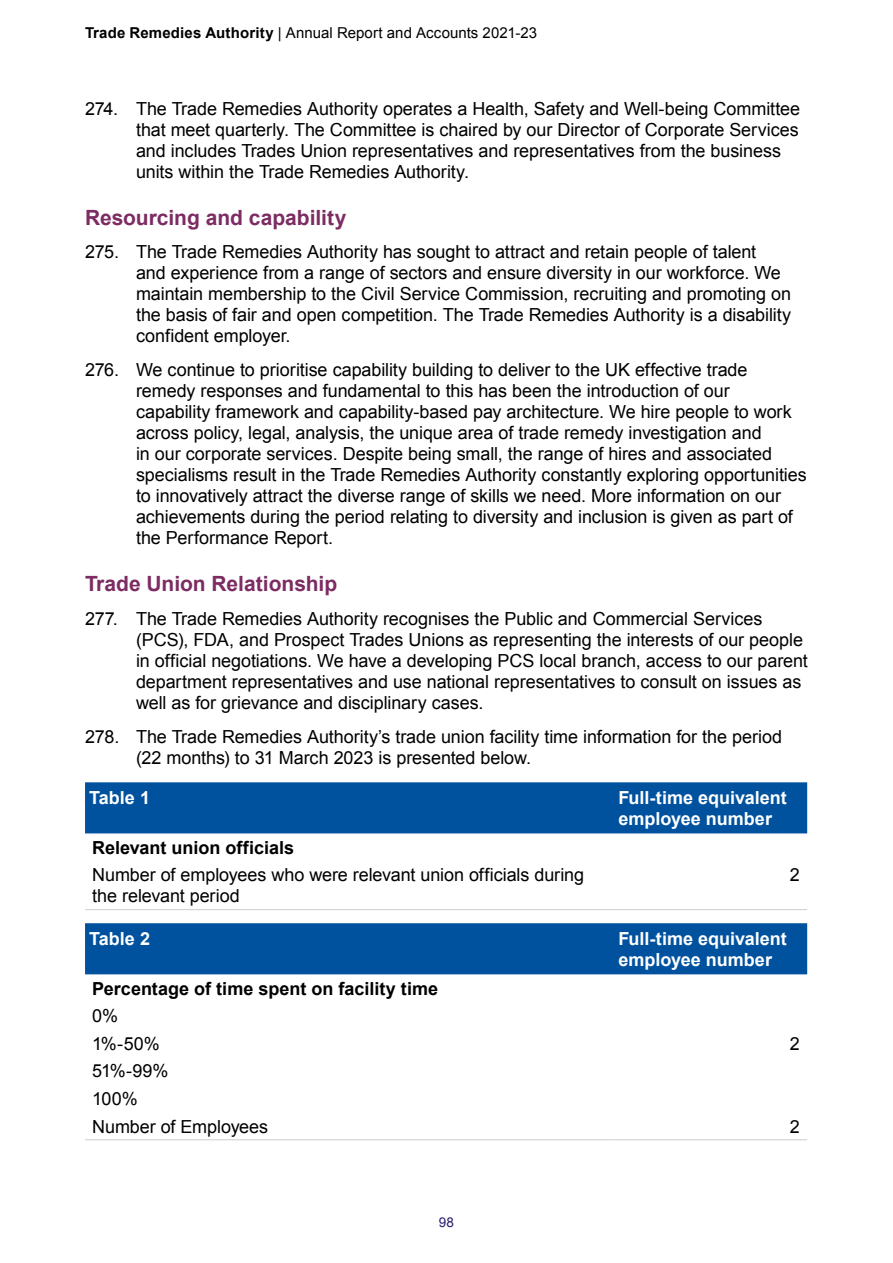
<style>
.page{position:relative;width:893px;height:1263px;background:#fff}
.page>*{position:absolute;margin:0;border:0;box-sizing:border-box;transform-origin:0 0}
.Heading_4{font:700 21px "Arial";color:#7c2c62}
.Table_Body{font:18px/21px "Arial";letter-spacing:-.005em;color:#000}
.Table_Header_Bold_white{font:700 18px/21px "Arial";color:#fff}
.Table_body_bold{font:700 18px "Arial";color:#000}
.t1{font:15px "Arial";letter-spacing:.005em;color:#000}
.t2{font:13.5px "Arial";color:#271c6e}
.s1{font-weight:700}
</style>
<div class="page">
<svg style="left:85px;top:782px;width:722px;height:192px;fill:#00529f"></svg>
<hr style="left:85px;top:909px;width:529px;height:1px;background:#d2d3d2">
<hr style="left:614px;top:909px;width:193px;height:1px;background:#d2d3d2">
<hr style="left:85px;top:1139px;width:529px;height:1px;background:#d2d3d2">
<hr style="left:614px;top:1139px;width:193px;height:1px;background:#d2d3d2">
<p class="t1" style="left:85px;top:22px;width:454px"><span class="s1">Trade Remedies Authority</span> | Annual Report and Accounts 2021-23</p>
<p class="Table_Body" style="left:136px;top:98px;width:666px;text-indent:-51px">274. The Trade Remedies Authority operates a Health, Safety and Well-being Committee that meet quarterly. The Committee is chaired by our Director of Corporate Services and includes Trades Union representatives and representatives from the business units within the Trade Remedies Authority.</p>
<h4 class="Heading_4" style="left:85px;top:203px;width:263px">Resourcing and capability</h4>
<p class="Table_Body" style="left:136px;top:242px;width:657px;text-indent:-51px">275. The Trade Remedies Authority has sought to attract and retain people of talent<br>and experience from a range of sectors and ensure diversity in our workforce. We maintain membership to the Civil Service Commission, recruiting and promoting on the basis of fair and open competition. The Trade Remedies Authority is a disability confident employer.</p>
<p class="Table_Body" style="left:136px;top:360px;width:672px;text-indent:-51px">276. We continue to prioritise capability building to deliver to the UK effective trade remedy responses and fundamental to this has been the introduction of our capability framework and capability-based pay architecture. We hire people to work across policy, legal, analysis, the unique area of trade remedy investigation and<br>in our corporate services. Despite being small, the range of hires and associated specialisms result in the Trade Remedies Authority constantly exploring opportunities to innovatively attract the diverse range of skills we need. More information on our achievements during the period relating to diversity and inclusion is given as part of the Performance Report.</p>
<h4 class="Heading_4" style="left:85px;top:570px;width:254px">Trade Union Relationship</h4>
<p class="Table_Body" style="left:136px;top:608px;width:673px;text-indent:-51px">277. The Trade Remedies Authority recognises the Public and Commercial Services (PCS), FDA, and Prospect Trades Unions as representing the interests of our people in official negotiations. We have a developing PCS local branch, access to our parent department representatives and use national representatives to consult on issues as well as for grievance and disciplinary cases.</p>
<p class="Table_Body" style="left:136px;top:726px;width:648px;text-indent:-51px">278. The Trade Remedies Authority’s trade union facility time information for the period (22 months) to 31 March 2023 is presented below.</p>
<p class="Table_Header_Bold_white" style="left:89px;top:788px;width:62px">Table 1</p>
<p class="Table_Header_Bold_white" style="left:618px;top:788px;width:170px">Full-time equivalent employee number</p>
<p class="Table_body_bold" style="left:92px;top:835px;width:203px">Relevant union officials</p>
<p class="Table_Body" style="left:92px;top:865px;width:493px">Number of employees who were relevant union officials during the relevant period</p>
<p class="Table_Body" style="left:790px;top:865px;width:12px">2</p>
<p class="Table_Header_Bold_white" style="left:89px;top:929px;width:62px">Table 2</p>
<p class="Table_Header_Bold_white" style="left:618px;top:929px;width:170px">Full-time equivalent employee number</p>
<p class="Table_body_bold" style="left:92px;top:976px;width:347px">Percentage of time spent on facility time</p>
<p class="Table_Body" style="left:92px;top:1006px;width:27px">0%</p>
<p class="Table_Body" style="left:92px;top:1033px;width:69px">1%-50%</p>
<p class="Table_Body" style="left:790px;top:1033px;width:12px">2</p>
<p class="Table_Body" style="left:92px;top:1061px;width:78px">51%-99%</p>
<p class="Table_Body" style="left:92px;top:1088px;width:47px">100%</p>
<p class="Table_Body" style="left:92px;top:1116px;width:177px">Number of Employees</p>
<p class="Table_Body" style="left:790px;top:1116px;width:12px">2</p>
<p class="t2" style="left:439px;top:1213px;width:17px">98</p>
</div>
